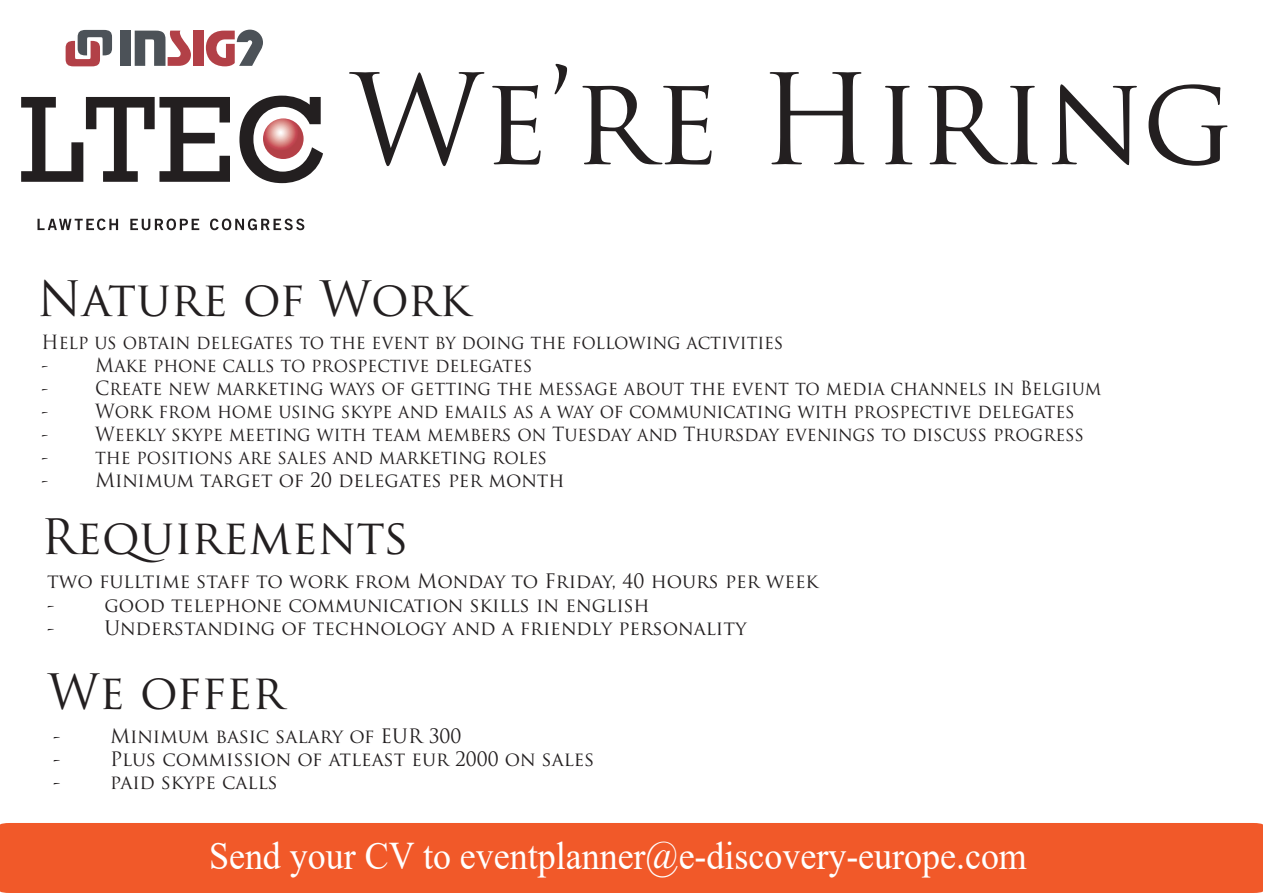
<style>
.page{position:relative;width:1263px;height:893px;background:#fff}
.page>*{position:absolute;margin:0;border:0;box-sizing:border-box;transform-origin:0 0}
.t1{font:122.1px "Trajan Pro";color:#231f20}
.t2{font:47.55px "Trajan Pro";color:#231f20}
.t3{font:39px "Times New Roman";color:#fff;scale:.92 1}
.t4{font:19.5px/23.4px "Trajan Pro";color:#231f20}
.t5{font:19.35px "Trajan Pro";color:#231f20}
.t6{font:19.05px/23px "Trajan Pro";color:#231f20;scale:.94 1}
.s1{font-size:19.05px}
</style>
<div class="page">
<svg style="left:21px;top:97px;width:209px;height:85px"></svg>
<svg style="left:239px;top:96px;width:84px;height:87px"></svg>
<div style="left:121px;top:31px;width:10px;height:35px;background:#4c5258"></div>
<div style="left:193px;top:31px;width:11px;height:35px;background:#b24047"></div>
<svg style="left:135px;top:31px;width:56px;height:35px"></svg>
<svg style="left:206px;top:30px;width:57px;height:36px"></svg>
<svg style="left:66px;top:30px;width:46px;height:36px"></svg>
<svg style="left:38px;top:219px;width:80px;height:11px"></svg>
<svg style="left:130px;top:219px;width:69px;height:11px"></svg>
<svg style="left:210px;top:219px;width:94px;height:11px"></svg>
<div style="left:0;top:823px;width:1263px;height:70px;background:#f15929"></div>
<h1 class="t1" style="left:350px;top:42px;width:884px">We’re Hiring</h1>
<h2 class="t2" style="left:38px;top:268px;width:434px">Nature of Work</h2>
<p class="t6" style="left:42px;top:331px;width:791px">Help us obtain delegates to the event by doing the following activities -</p>
<p class="t6" style="left:95px;top:354px;width:467px">Make phone calls to prospective delegates</p>
<p class="t6" style="left:42px;top:377px;width:9px">-</p>
<p class="t6" style="left:95px;top:377px;width:1072px">Create new marketing ways of getting the message about the event to media channels in Belgium</p>
<p class="t6" style="left:42px;top:400px;width:9px">-</p>
<p class="t6" style="left:95px;top:400px;width:1043px">Work from home using skype and emails as a way of communicating with prospective delegates</p>
<p class="t6" style="left:42px;top:422px;width:9px">-</p>
<p class="t6" style="left:95px;top:422px;width:1053px">Weekly skype meeting with team members on Tuesday and Thursday evenings to discuss progress</p>
<p class="t6" style="left:42px;top:445px;width:9px">-</p>
<p class="t6" style="left:95px;top:445px;width:482px">the positions are sales and marketing roles</p>
<p class="t5" style="left:42px;top:468px;width:525px"><span class="s1">-</span> Minimum target of 20 delegates per month</p>
<h2 class="t2" style="left:41px;top:507px;width:369px">Requirements</h2>
<p class="t4" style="left:47px;top:569px;width:773px">two fulltime staff to work from Monday to Friday, 40 hours per week -</p>
<p class="t4" style="left:104px;top:593px;width:547px">good telephone communication skills in english</p>
<p class="t4" style="left:47px;top:616px;width:9px">-</p>
<p class="t4" style="left:105px;top:616px;width:643px">Understanding of technology and a friendly personality</p>
<h2 class="t2" style="left:48px;top:661px;width:238px">We offer</h2>
<p class="t5" style="left:53px;top:723px;width:9px">-</p>
<p class="t5" style="left:110px;top:723px;width:353px">Minimum basic salary of EUR 300</p>
<p class="t5" style="left:53px;top:747px;width:9px">-</p>
<p class="t5" style="left:110px;top:747px;width:486px">Plus commission of atleast eur 2000 on sales</p>
<p class="t5" style="left:53px;top:770px;width:9px">-</p>
<p class="t5" style="left:110px;top:770px;width:169px">paid skype calls</p>
<h3 class="t3" style="left:209px;top:829px;width:890px">Send your CV to eventplanner@e-discovery-europe.com</h3>
</div>
